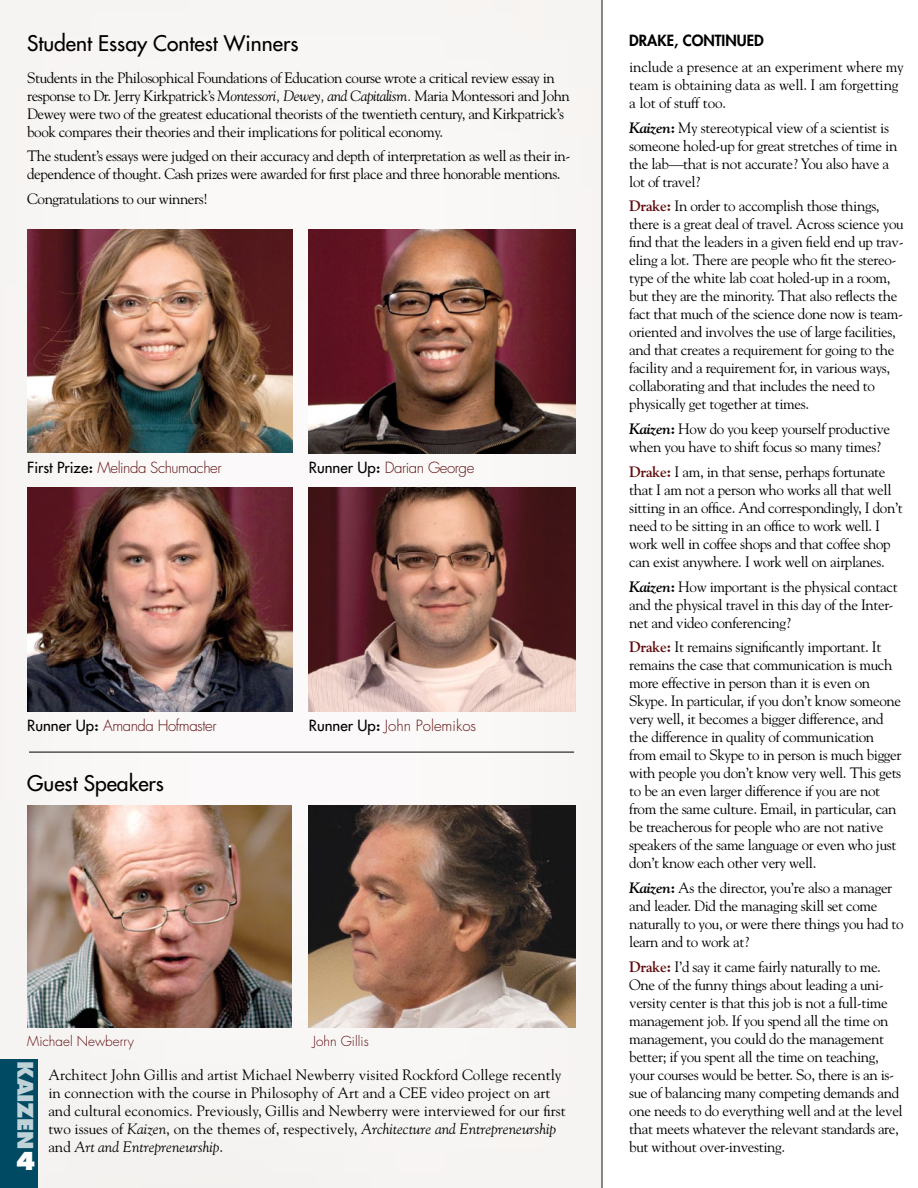
<style>
.page{position:relative;width:918px;height:1188px;background:#fff}
.page>*{position:absolute;margin:0;border:0;box-sizing:border-box;transform-origin:0 0}
.t1{font:800 24px "Futura Std";color:#fff}
.t2{font:500 21px "Futura Std";color:#000}
.t3{font:800 21px "Futura Std";letter-spacing:-.025em;color:#bfd2d8}
.t4{font:15px/18px "Goudy Std";letter-spacing:-.025em;color:#000}
.t5{font:15px/18px "Goudy Std";color:#000}
.t6{font:300 15px "Futura Std";letter-spacing:-.03em;color:#600d0f}
.t7{font:300 15px "Futura Std";color:#600d0f}
.t8{font:800 15px "Futura Std";color:#000}
.t9{font:300 13.5px "Futura Std";color:#600d0f}
.s1{font-style:italic}
.s2{font-weight:500;color:#000}
.s3{font-family:"Goudy Std";font-weight:700;color:#000}
.s4{font-weight:700;font-style:italic}
.s5{font-weight:700}
.s6{font-weight:700;color:#600d0f}
</style>
<div class="page">
<hr style="left:602px;top:0;width:1px;height:1188px;background:#000">
<div style="left:0;top:0;width:602px;height:1188px;background:#f7f6f4"></div>
<img style="left:27px;top:230px;width:265px;height:223px">
<img style="left:309px;top:230px;width:267px;height:223px">
<img style="left:309px;top:487px;width:267px;height:224px">
<img style="left:27px;top:487px;width:265px;height:224px">
<hr style="left:29px;top:752px;width:545px;height:1px;background:#000">
<img style="left:27px;top:805px;width:265px;height:223px">
<img style="left:309px;top:805px;width:267px;height:223px">
<div style="left:0;top:1059px;width:37px;height:129px;background:#004a64"></div>
<h2 class="t2" style="left:27px;top:30px;width:273px">Student Essay Contest Winners</h2>
<p class="t4" style="left:27px;top:68px;width:544px">Students in the Philosophical Foundations of Education course wrote a critical review essay in response to Dr. Jerry Kirkpatrick’s <span class="s1">Montessori, Dewey, and Capitalism.</span> Maria Montessori and John Dewey were two of the greatest educational theorists of the twentieth century, and Kirkpatrick’s book compares their theories and their implications for political economy.</p>
<p class="t4" style="left:27px;top:147px;width:545px">The student’s essays were judged on their accuracy and depth of interpretation as well as their in&shy;dependence of thought. Cash prizes were awarded for first place and three honorable mentions.</p>
<p class="t4" style="left:27px;top:190px;width:183px">Congratulations to our winners!</p>
<p class="t6" style="left:27px;top:459px;width:196px"><span class="s2">First Prize</span><span class="s3">:</span> Melinda Schumacher</p>
<p class="t6" style="left:309px;top:459px;width:167px"><span class="s2">Runner Up</span><span class="s3">:</span> Darian George</p>
<p class="t6" style="left:27px;top:716px;width:191px"><span class="s2">Runner Up</span><span class="s3">:</span> Amanda Hofmaster</p>
<h2 class="t2" style="left:27px;top:770px;width:138px">Guest Speakers</h2>
<p class="t7" style="left:309px;top:716px;width:169px"><span class="s2">Runner Up</span><span class="s3">:</span> John Polemikos</p>
<p class="t9" style="left:27px;top:1033px;width:108px">Michael Newberry</p>
<p class="t5" style="left:48px;top:1066px;width:519px">Architect John Gillis and artist Michael Newberry visited Rockford College recently in connection with the course in Philosophy of Art and a CEE video project on art and cultural economics. Previously, Gillis and Newberry were interviewed for our first two issues of <span class="s1">Kaizen</span>, on the themes of, respectively, <span class="s1">Architecture and Entrepreneurship </span>and <span class="s1">Art and Entrepreneurship</span>.</p>
<p class="t9" style="left:313px;top:1033px;width:57px">John Gillis</p>
<h2 class="t3" style="left:39px;top:1061px;width:89px;rotate:90deg">KAIZEN</h2>
<h1 class="t1" style="left:16px;top:1146px;width:21px">4</h1>
<p class="t8" style="left:629px;top:31px;width:136px">DRAKE, CONTINUED</p>
<p class="t4" style="left:629px;top:58px;width:276px">include a presence at an experiment where my team is obtaining data as well. I am forgetting a lot of stuff too.</p>
<p class="t4" style="left:629px;top:118px;width:270px"><span class="s4">Kaizen</span><span class="s5">:</span> My stereotypical view of a scientist is someone holed-up for great stretches of time in the lab—that is not accurate? You also have a lot of travel?</p>
<p class="t4" style="left:629px;top:197px;width:276px"><span class="s6">Drake:</span> In order to accomplish those things, there is a great deal of travel. Across science you find that the leaders in a given field end up trav&shy;eling a lot. There are people who fit the stereo&shy;type of the white lab coat holed-up in a room, but they are the minority. That also reflects the fact that much of the science done now is team&shy;oriented and involves the use of large facilities, and that creates a requirement for going to the facility and a requirement for, in various ways, collaborating and that includes the need to physically get together at times.</p>
<p class="t4" style="left:629px;top:420px;width:263px"><span class="s4">Kaizen</span><span class="s5">:</span> How do you keep yourself productive when you have to shift focus so many times?</p>
<p class="t4" style="left:629px;top:463px;width:275px"><span class="s6">Drake:</span> I am, in that sense, perhaps fortunate that I am not a person who works all that well sitting in an office. And correspondingly, I don’t need to be sitting in an office to work well. I work well in coffee shops and that coffee shop can exist anywhere. I work well on airplanes.</p>
<p class="t4" style="left:629px;top:577px;width:270px"><span class="s4">Kaizen</span><span class="s5">:</span> How important is the physical contact and the physical travel in this day of the Inter&shy;net and video conferencing?</p>
<p class="t4" style="left:629px;top:638px;width:274px"><span class="s6">Drake:</span> It remains significantly important. It remains the case that communication is much more effective in person than it is even on Skype. In particular, if you don’t know someone very well, it becomes a bigger difference, and the difference in quality of communication from email to Skype to in person is much bigger with people you don’t know very well. This gets to be an even larger difference if you are not from the same culture. Email, in particular, can be treacherous for people who are not native speakers of the same language or even who just don’t know each other very well.</p>
<p class="t4" style="left:629px;top:879px;width:276px"><span class="s4">Kaizen</span><span class="s5">:</span> As the director, you’re also a manager and leader. Did the managing skill set come naturally to you, or were there things you had to learn and to work at?</p>
<p class="t4" style="left:629px;top:958px;width:275px"><span class="s6">Drake:</span> I’d say it came fairly naturally to me.<br>One of the funny things about leading a uni&shy;versity center is that this job is not a full-time management job. If you spend all the time on management, you could do the management better; if you spent all the time on teaching, your courses would be better. So, there is an is&shy;sue of balancing many competing demands and one needs to do everything well and at the level that meets whatever the relevant standards are, but without over-investing.</p>
</div>
